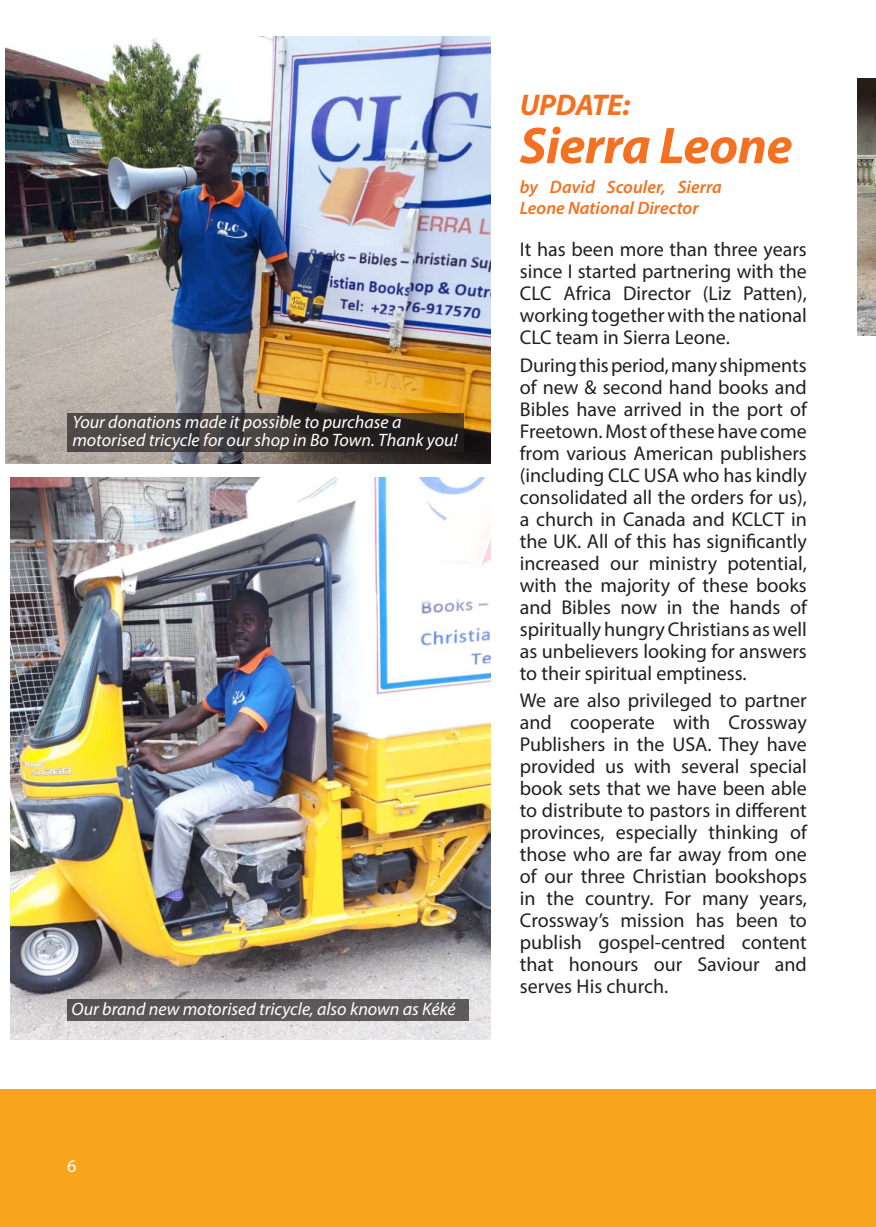
<style>
.page{position:relative;width:876px;height:1227px;background:#fff}
.page>*{position:absolute;margin:0;border:0;box-sizing:border-box;transform-origin:0 0}
.Newsbites_text{font:italic 700 52px "Myriad Pro";letter-spacing:-.01em;color:#f37121}
.Newsbites_text-2{font:italic 700 30px "Myriad Pro";letter-spacing:-.01em;color:#f37121}
.Newsbites_text-3{font:20px/22px "Myriad Pro";color:#231f20;text-align:justify}
.Countrys__publicatio{font:italic 18px/18px "Myriad Pro";color:#fff}
.Newsbites_text-4{font:italic 600 18px/21.6px "Myriad Pro";color:#f37121}
.Advert_text{font:18px "Myriad Pro";color:#fff}
</style>
<div class="page">
<img style="left:5px;top:37px;width:485px;height:426px">
<div style="left:0;top:1089px;width:875px;height:138px;background:#f9a51b"></div>
<img style="left:10px;top:477px;width:480px;height:562px">
<div style="left:67px;top:999px;width:401px;height:21px;background:#5a5758"></div>
<svg style="left:67px;top:413px;width:397px;height:38px;background:#3b3533"></svg>
<img style="left:857px;top:78px;width:18px;height:257px">
<p class="Countrys__publicatio" style="left:72px;top:412px;width:387px">Your donations made it possible to purchase a motorised tricycle for our shop in Bo Town. Thank you!</p>
<p class="Countrys__publicatio" style="left:72px;top:999px;width:385px">Our brand new motorised tricycle, also known as Kéké</p>
<p class="Advert_text" style="left:67px;top:1154px;width:11px">6</p>
<p class="Newsbites_text-2" style="left:519px;top:86px;width:112px">UPDATE:</p>
<p class="Newsbites_text" style="left:519px;top:112px;width:274px">Sierra Leone</p>
<p class="Newsbites_text-4" style="left:519px;top:175px;width:203px">by David Scouler, Sierra<br>Leone National Director</p>
<p class="Newsbites_text-3" style="left:519px;top:238px;width:288px">It has been more than three years since I started partnering with the CLC Africa Director (Liz Patten), working together with the national CLC team in Sierra Leone.</p>
<p class="Newsbites_text-3" style="left:519px;top:353px;width:288px">During this period, many shipments of new &amp; second hand books and Bibles have arrived in the port of Freetown. Most of these have come from various American publishers (including CLC USA who has kindly consolidated all the orders for us), a church in Canada and KCLCT in the UK. All of this has significantly increased our ministry potential, with the majority of these books and Bibles now in the hands of spiritually hungry Christians as well as unbelievers looking for answers to their spiritual emptiness.</p>
<p class="Newsbites_text-3" style="left:519px;top:689px;width:288px">We are also privileged to partner and cooperate with Crossway Publishers in the USA. They have provided us with several special book sets that we have been able to distribute to pastors in different provinces, especially thinking of those who are far away from one of our three Christian bookshops in the country. For many years, Crossway’s mission has been to publish gospel-centred content that honours our Saviour and serves His church.</p>
</div>
